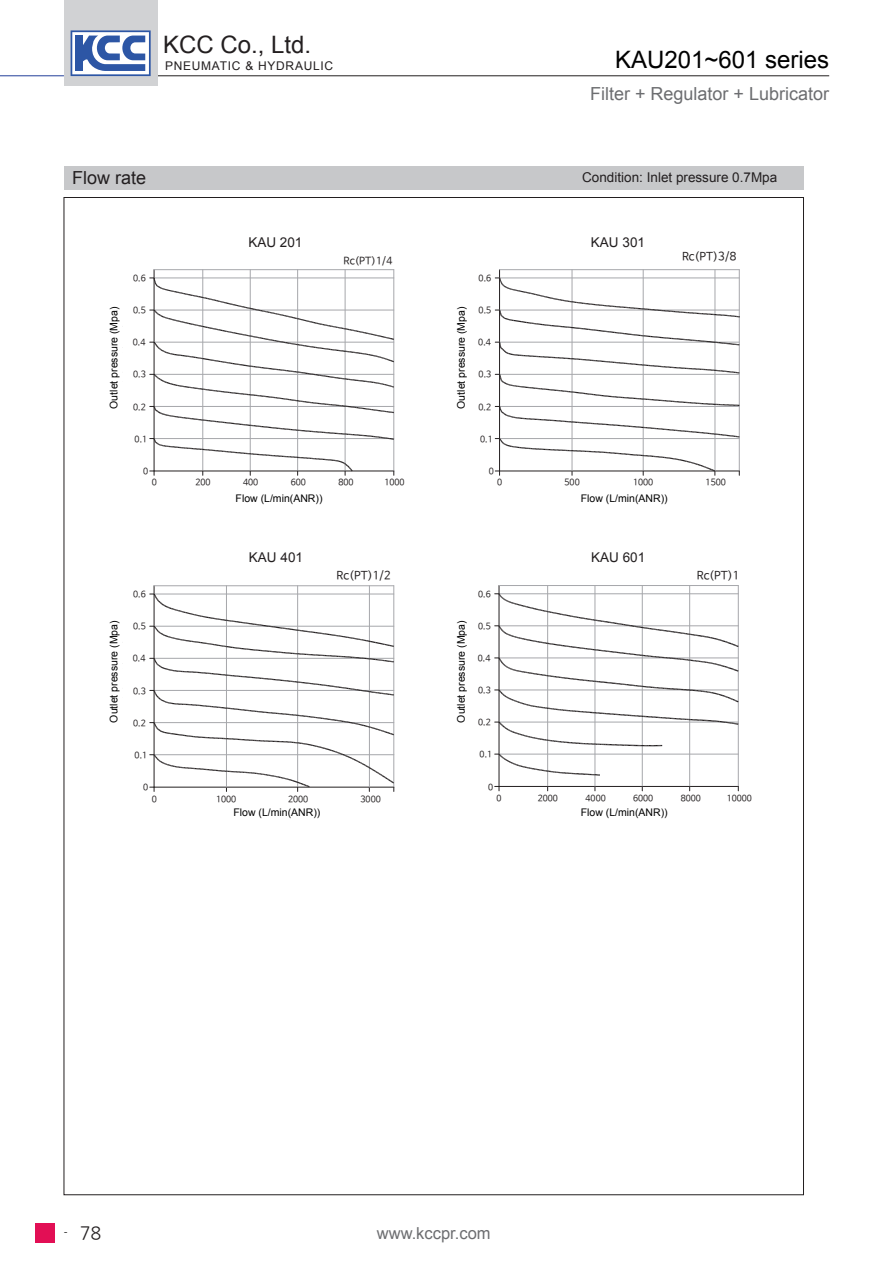
<style>
.page{position:relative;width:893px;height:1263px;background:#fff}
.page>*{position:absolute;margin:0;border:0;box-sizing:border-box;transform-origin:0 0}
.t1{font:24px "Arial";color:#000}
.t2{font:24px "Arial";color:#231f20}
.t3{font:18px "Arial";color:#6c6d70}
.t4{font:18px "Arial";color:#231f20}
.t5{font:18px "Nanum Gothic";color:#231f20}
.t6{font:16.5px "Arial";color:#6c6d70}
.t7{font:13.5px "Arial";color:#231f20}
.t8{font:12px "Arial";letter-spacing:.06em;color:#231f20}
.t9{font:11.25px "Nanum Barun Gothic";color:#231f20}
.t10{font:10.5px "Arial";color:#000}
.t11{font:10.5px "Nanum Gothic";color:#000}
.t12{font:10.05px "Nanum Barun Gothic";color:#231f20}
.t13{font:9.6px "Nanum Barun Gothic";color:#231f20}
.t14{font:8.7px "Nanum Barun Gothic";color:#231f20}
</style>
<div class="page">
<hr style="left:0;top:75px;width:64px;height:1px;background:#223f99">
<hr style="left:157px;top:75px;width:672px;height:1px;background:#231f20">
<div style="left:64px;top:0;width:93px;height:85px;background:#d1d2d4"></div>
<svg style="left:71px;top:30px;width:80px;height:46px;background:#8ba1cd"></svg>
<div style="left:35px;top:1223px;width:19px;height:20px;background:#e20f55"></div>
<div style="left:64px;top:166px;width:740px;height:23px;background:#c7c8ca"></div>
<hr style="left:393px;top:270px;width:1px;height:201px;background:#a6a7ab">
<hr style="left:297px;top:270px;width:1px;height:201px;background:#a6a7ab">
<hr style="left:345px;top:270px;width:1px;height:201px;background:#a6a7ab">
<hr style="left:154px;top:270px;width:1px;height:201px;background:#231f20">
<hr style="left:250px;top:270px;width:1px;height:201px;background:#a6a7ab">
<hr style="left:202px;top:270px;width:1px;height:201px;background:#a6a7ab">
<hr style="left:154px;top:269px;width:240px;height:1px;background:#a6a7ab">
<hr style="left:739px;top:270px;width:1px;height:201px;background:#a6a7ab">
<hr style="left:643px;top:270px;width:1px;height:201px;background:#a6a7ab">
<hr style="left:499px;top:270px;width:1px;height:201px;background:#231f20">
<hr style="left:500px;top:269px;width:239px;height:1px;background:#a6a7ab">
<hr style="left:572px;top:270px;width:1px;height:201px;background:#a6a7ab">
<hr style="left:715px;top:270px;width:1px;height:201px;background:#a6a7ab">
<hr style="left:393px;top:586px;width:1px;height:201px;background:#a6a7ab">
<hr style="left:297px;top:586px;width:1px;height:201px;background:#a6a7ab">
<hr style="left:154px;top:586px;width:1px;height:201px;background:#231f20">
<hr style="left:154px;top:585px;width:240px;height:1px;background:#a6a7ab">
<hr style="left:226px;top:586px;width:1px;height:201px;background:#a6a7ab">
<hr style="left:369px;top:586px;width:1px;height:201px;background:#a6a7ab">
<svg style="left:150px;top:278px;width:244px;height:197px"></svg>
<svg style="left:495px;top:278px;width:245px;height:197px"></svg>
<svg style="left:150px;top:594px;width:244px;height:197px"></svg>
<hr style="left:499px;top:786px;width:239px;height:1px;background:#231f20">
<hr style="left:738px;top:585px;width:1px;height:201px;background:#a6a7ab">
<hr style="left:642px;top:585px;width:1px;height:201px;background:#a6a7ab">
<hr style="left:689px;top:585px;width:1px;height:201px;background:#a6a7ab">
<hr style="left:499px;top:585px;width:1px;height:201px;background:#231f20">
<hr style="left:595px;top:585px;width:1px;height:201px;background:#a6a7ab">
<hr style="left:547px;top:585px;width:1px;height:201px;background:#a6a7ab">
<hr style="left:499px;top:754px;width:239px;height:1px;background:#a6a7ab">
<hr style="left:499px;top:585px;width:239px;height:1px;background:#a6a7ab">
<svg style="left:495px;top:786px;width:5px;height:5px"></svg>
<svg style="left:495px;top:754px;width:105px;height:22px"></svg>
<svg style="left:495px;top:593px;width:243px;height:153px"></svg>
<h1 class="t2" style="left:163px;top:29px;width:150px">KCC Co., Ltd.</h1>
<h3 class="t8" style="left:165px;top:58px;width:170px">PNEUMATIC &amp; HYDRAULIC</h3>
<p class="t1" style="left:615px;top:44px;width:216px">KAU201~601 series</p>
<p class="t3" style="left:590px;top:82px;width:241px">Filter + Regulator + Lubricator</p>
<p class="t4" style="left:72px;top:166px;width:76px">Flow rate</p>
<p class="t14" style="left:133px;top:274px;width:14px">0.6</p>
<p class="t7" style="left:248px;top:233px;width:56px">KAU 201</p>
<p class="t7" style="left:582px;top:169px;width:197px">Condition: Inlet pressure 0.7Mpa</p>
<p class="t7" style="left:591px;top:233px;width:56px">KAU 301</p>
<p class="t12" style="left:344px;top:255px;width:50px">Rc(PT)1/4</p>
<p class="t9" style="left:682px;top:251px;width:56px">Rc(PT)3/8</p>
<p class="t14" style="left:479px;top:274px;width:14px">0.6</p>
<p class="t14" style="left:133px;top:306px;width:14px">0.5</p>
<p class="t10" style="left:107px;top:409px;width:104px;rotate:-90deg">Outlet pressure (Mpa)</p>
<p class="t10" style="left:454px;top:409px;width:104px;rotate:-90deg">Outlet pressure (Mpa)</p>
<p class="t13" style="left:112px;top:393px;width:72px;rotate:-90deg">2차측 압력(MPa)</p>
<p class="t13" style="left:458px;top:393px;width:72px;rotate:-90deg">2차측 압력(MPa)</p>
<p class="t14" style="left:133px;top:338px;width:14px">0.4</p>
<p class="t14" style="left:133px;top:370px;width:14px">0.3</p>
<p class="t14" style="left:133px;top:402px;width:14px">0.2</p>
<p class="t14" style="left:479px;top:306px;width:14px">0.5</p>
<p class="t14" style="left:478px;top:338px;width:14px">0.4</p>
<p class="t14" style="left:479px;top:370px;width:14px">0.3</p>
<p class="t14" style="left:479px;top:402px;width:14px">0.2</p>
<p class="t14" style="left:135px;top:434px;width:14px">0.1</p>
<p class="t14" style="left:480px;top:434px;width:14px">0.1</p>
<p class="t14" style="left:143px;top:467px;width:7px">0</p>
<p class="t14" style="left:489px;top:467px;width:7px">0</p>
<p class="t14" style="left:152px;top:478px;width:7px">0</p>
<p class="t14" style="left:195px;top:478px;width:17px">200</p>
<p class="t14" style="left:243px;top:478px;width:17px">400</p>
<p class="t14" style="left:291px;top:478px;width:17px">600</p>
<p class="t14" style="left:338px;top:478px;width:17px">800</p>
<p class="t14" style="left:384px;top:478px;width:22px">1000</p>
<p class="t14" style="left:497px;top:478px;width:7px">0</p>
<p class="t14" style="left:564px;top:478px;width:17px">500</p>
<p class="t14" style="left:633px;top:478px;width:22px">1000</p>
<p class="t14" style="left:706px;top:478px;width:22px">1500</p>
<p class="t13" style="left:240px;top:493px;width:81px">유량(L/min(ANR))</p>
<p class="t13" style="left:585px;top:493px;width:81px">유량(L/min(ANR))</p>
<p class="t10" style="left:236px;top:491px;width:88px">Flow (L/min(ANR))</p>
<p class="t10" style="left:581px;top:491px;width:88px">Flow (L/min(ANR))</p>
<p class="t7" style="left:249px;top:549px;width:56px">KAU 401</p>
<p class="t7" style="left:591px;top:549px;width:56px">KAU 601</p>
<p class="t14" style="left:133px;top:590px;width:14px">0.6</p>
<p class="t9" style="left:337px;top:570px;width:56px">Rc(PT)1/2</p>
<p class="t9" style="left:697px;top:570px;width:44px">Rc(PT)1</p>
<p class="t14" style="left:478px;top:589px;width:14px">0.6</p>
<p class="t10" style="left:107px;top:723px;width:104px;rotate:-90deg">Outlet pressure (Mpa)</p>
<p class="t10" style="left:454px;top:723px;width:104px;rotate:-90deg">Outlet pressure (Mpa)</p>
<p class="t14" style="left:133px;top:622px;width:14px">0.5</p>
<p class="t13" style="left:112px;top:709px;width:72px;rotate:-90deg">2차측 압력(MPa)</p>
<p class="t13" style="left:460px;top:709px;width:72px;rotate:-90deg">2차측 압력(MPa)</p>
<p class="t14" style="left:133px;top:654px;width:14px">0.4</p>
<p class="t14" style="left:133px;top:686px;width:14px">0.3</p>
<p class="t14" style="left:133px;top:718px;width:14px">0.2</p>
<p class="t14" style="left:478px;top:622px;width:14px">0.5</p>
<p class="t14" style="left:478px;top:654px;width:14px">0.4</p>
<p class="t14" style="left:478px;top:686px;width:14px">0.3</p>
<p class="t14" style="left:478px;top:718px;width:14px">0.2</p>
<p class="t14" style="left:135px;top:750px;width:14px">0.1</p>
<p class="t14" style="left:480px;top:750px;width:14px">0.1</p>
<p class="t14" style="left:143px;top:783px;width:7px">0</p>
<p class="t14" style="left:152px;top:794px;width:7px">0</p>
<p class="t14" style="left:216px;top:794px;width:22px">1000</p>
<p class="t14" style="left:288px;top:794px;width:22px">2000</p>
<p class="t14" style="left:360px;top:794px;width:22px">3000</p>
<p class="t14" style="left:488px;top:782px;width:7px">0</p>
<p class="t14" style="left:497px;top:793px;width:7px">0</p>
<p class="t14" style="left:538px;top:793px;width:22px">2000</p>
<p class="t14" style="left:585px;top:793px;width:22px">4000</p>
<p class="t14" style="left:633px;top:793px;width:22px">6000</p>
<p class="t14" style="left:681px;top:793px;width:22px">8000</p>
<p class="t14" style="left:727px;top:793px;width:27px">10000</p>
<p class="t10" style="left:233px;top:805px;width:88px">Flow (L/min(ANR))</p>
<p class="t10" style="left:581px;top:805px;width:88px">Flow (L/min(ANR))</p>
<p class="t13" style="left:240px;top:809px;width:81px">유량(L/min(ANR))</p>
<p class="t13" style="left:586px;top:809px;width:81px">유량(L/min(ANR))</p>
<p class="t11" style="left:64px;top:1228px;width:5px">-</p>
<h2 class="t5" style="left:80px;top:1224px;width:23px">78</h2>
<h3 class="t6" style="left:377px;top:1222px;width:115px">www.kccpr.com</h3>
</div>
